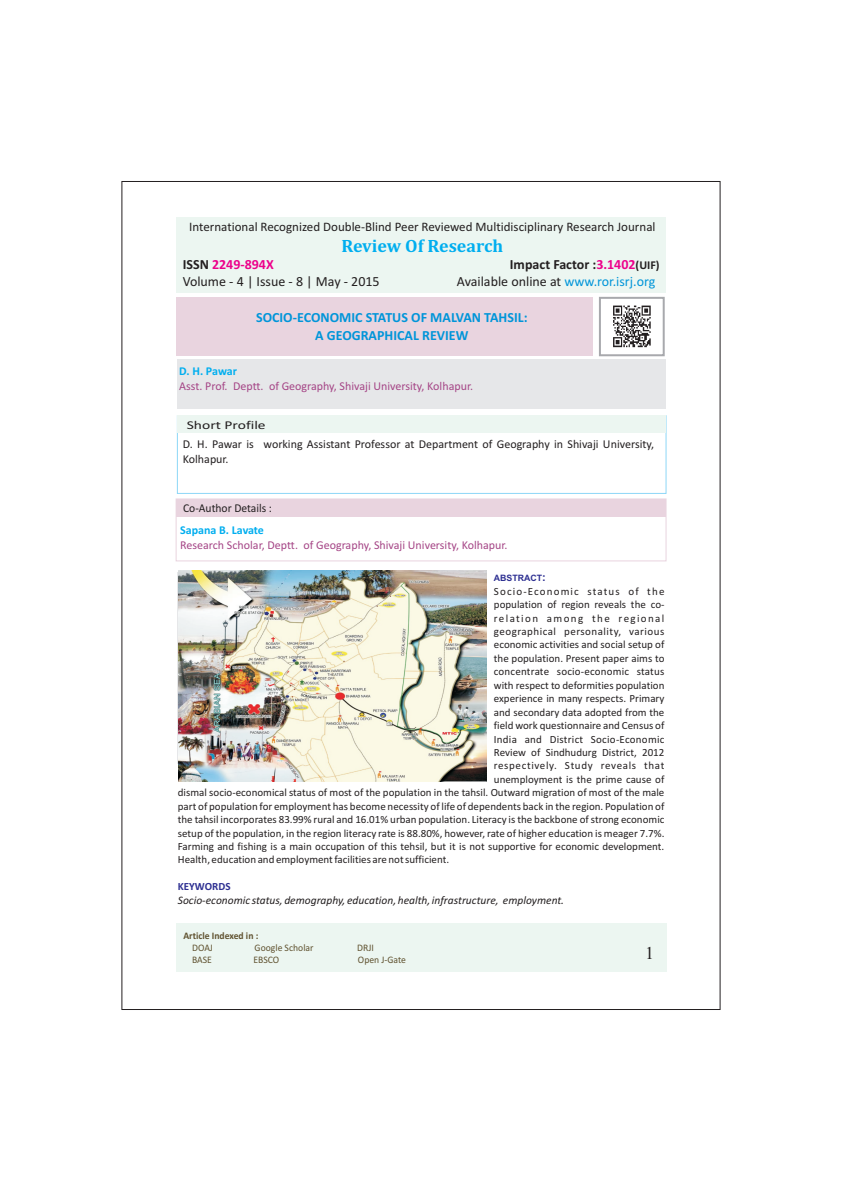
<style>
.page{position:relative;width:842px;height:1191px;background:#fff}
.page>*{position:absolute;margin:0;border:0;box-sizing:border-box;transform-origin:0 0}
.t1{font:700 18px "Cambria";color:#00aeef}
.t2{font:18px "Times New Roman";color:#231f20}
.t3{font:14px "Calibri";color:#231f20}
.t4{font:700 14px/17.1px "Calibri";color:#0095d9;text-align:center}
.t5{font:700 14px "Calibri";color:#231f20}
.t6{font:700 14px "Calibri";color:#ed028c}
.t7{font:13px "Calibri";color:#231f20}
.t8{font:12px "Calibri";color:#a54586}
.t9{font:12px/14.6px "Calibri";color:#231f20}
.t10{font:700 12px "Calibri";color:#00aeef}
.t11{font:12px "Calibri";color:#231f20;scale:.96 1}
.t12{font:12px "Calibri";color:#231f20;scale:1.3 1}
.t13{font:700 12px "Calibri";color:#231f20}
.t14{font:italic 11.5px "Calibri";color:#231f20}
.t15{font:11px "Calibri";color:#231f20}
.t16{font:11px "Calibri";letter-spacing:.045em;color:#231f20}
.t17{font:11px "Calibri";letter-spacing:.02em;color:#231f20}
.t18{font:11px "Calibri";letter-spacing:.055em;color:#231f20}
.t19{font:11px "Calibri";letter-spacing:.1em;color:#231f20}
.t20{font:11px "Calibri";letter-spacing:.125em;color:#231f20}
.t21{font:700 11px "Calibri";color:#2e3092}
.t22{font:10px "Calibri";color:#605230}
.t23{font:700 10px "Calibri";color:#605230}
.t24{font:700 8.8px "Arial";color:#2e3092}
.s1{color:#231f20}
.s2{color:#ed028c}
.s3{color:#0095d9}
.s4{font-size:11px}
</style>
<div class="page">
<div style="left:176px;top:217px;width:489px;height:76px;background:#ecf6f1"></div>
<div style="left:176px;top:297px;width:417px;height:59px;background:#e9d4df"></div>
<svg style="left:599px;top:296px;width:66px;height:61px"></svg>
<div style="left:177px;top:360px;width:489px;height:49px;background:#e6e7e9"></div>
<div style="left:177px;top:416px;width:489px;height:17px;background:#ecf6f1"></div>
<div style="left:176px;top:499px;width:490px;height:62px;border:1px solid #e9d4df"></div>
<div style="left:176px;top:499px;width:490px;height:18px;background:#e9d4df"></div>
<img style="left:608px;top:301px;width:47px;height:51px">
<div style="left:176px;top:924px;width:491px;height:48px;background:#ecf6f1"></div>
<img style="left:178px;top:571px;width:309px;height:210px">
<p class="t7" style="left:189px;top:221px;width:468px">International Recognized Double-Blind Peer Reviewed Multidisciplinary Research Journal</p>
<p class="t6" style="left:183px;top:258px;width:93px"><span class="s1">ISSN</span> 2249-894X</p>
<p class="t5" style="left:510px;top:258px;width:127px">Impact Factor :<span class="s2">3.1402</span></p>
<p class="t13" style="left:636px;top:260px;width:26px">(UIF)</p>
<p class="t3" style="left:183px;top:275px;width:198px">Volume - 4 | Issue - 8 | May - 2015</p>
<p class="t3" style="left:457px;top:275px;width:200px">Available online at <span class="s3">www.ror.isrj.org</span></p>
<h1 class="t1" style="left:341px;top:237px;width:163px">Review Of Research</h1>
<p class="t4" style="left:256px;top:310px;width:273px">SOCIO-ECONOMIC STATUS OF MALVAN TAHSIL:<br>A GEOGRAPHICAL REVIEW</p>
<p class="t10" style="left:179px;top:366px;width:59px">D. H. Pawar</p>
<p class="t8" style="left:179px;top:381px;width:295px">Asst. Prof. Deptt. of Geography, Shivaji University, Kolhapur.</p>
<p class="t12" style="left:187px;top:419px;width:62px">Short Profile</p>
<p class="t9" style="left:183px;top:438px;width:473px">D. H. Pawar is working Assistant Professor at Department of Geography in Shivaji University,<br>Kolhapur.</p>
<p class="t11" style="left:183px;top:503px;width:94px">Co-Author Details :</p>
<p class="t10" style="left:180px;top:525px;width:85px">Sapana B. Lavate</p>
<p class="t8" style="left:180px;top:539px;width:329px">Research Scholar, Deptt. of Geography, Shivaji University, Kolhapur.</p>
<p class="t24" style="left:494px;top:575px;width:54px">ABSTRACT<span class="s4">:</span></p>
<p class="t19" style="left:494px;top:586px;width:172px">Socio-Economic status of the</p>
<p class="t15" style="left:494px;top:600px;width:172px">population of region reveals the co-</p>
<p class="t20" style="left:494px;top:613px;width:172px">relation among the regional</p>
<p class="t16" style="left:494px;top:627px;width:172px">geographical personality, various</p>
<p class="t15" style="left:494px;top:640px;width:172px">economic activities and social setup of</p>
<p class="t15" style="left:494px;top:653px;width:172px">the population. Present paper aims to</p>
<p class="t15" style="left:494px;top:667px;width:172px">concentrate socio-economic status</p>
<p class="t15" style="left:494px;top:680px;width:172px">with respect to deformities population</p>
<p class="t15" style="left:494px;top:694px;width:172px">experience in many respects. Primary</p>
<p class="t15" style="left:494px;top:707px;width:172px">and secondary data adopted from the</p>
<p class="t15" style="left:494px;top:721px;width:172px">field work questionnaire and Census of</p>
<p class="t17" style="left:494px;top:734px;width:172px">India and District Socio-Economic</p>
<p class="t15" style="left:494px;top:747px;width:172px">Review of Sindhudurg District, 2012</p>
<p class="t18" style="left:494px;top:761px;width:172px">respectively. Study reveals that</p>
<p class="t15" style="left:494px;top:774px;width:172px">unemployment is the prime cause of</p>
<p class="t15" style="left:178px;top:788px;width:488px">dismal socio-economical status of most of the population in the tahsil. Outward migration of most of the male</p>
<p class="t15" style="left:178px;top:801px;width:488px">part of population for employment has become necessity of life of dependents back in the region. Population of</p>
<p class="t15" style="left:178px;top:815px;width:488px">the tahsil incorporates 83.99% rural and 16.01% urban population. Literacy is the backbone of strong economic</p>
<p class="t15" style="left:178px;top:828px;width:488px">setup of the population, in the region literacy rate is 88.80%, however, rate of higher education is meager 7.7%.</p>
<p class="t15" style="left:178px;top:841px;width:488px">Farming and fishing is a main occupation of this tehsil, but it is not supportive for economic development.</p>
<p class="t15" style="left:178px;top:855px;width:273px">Health, education and employment facilities are not sufficient.</p>
<p class="t14" style="left:178px;top:895px;width:388px">Socio-economic status, demography, education, health, infrastructure, employment.</p>
<p class="t21" style="left:178px;top:882px;width:54px">KEYWORDS</p>
<p class="t23" style="left:183px;top:931px;width:76px">Article Indexed in :</p>
<p class="t22" style="left:192px;top:943px;width:22px">DOAJ</p>
<p class="t22" style="left:255px;top:943px;width:60px">Google Scholar</p>
<p class="t22" style="left:357px;top:943px;width:18px">DRJI</p>
<p class="t22" style="left:192px;top:956px;width:21px">BASE</p>
<p class="t22" style="left:253px;top:956px;width:27px">EBSCO</p>
<p class="t22" style="left:358px;top:956px;width:50px">Open J-Gate</p>
<h1 class="t2" style="left:645px;top:946px;width:10px">1</h1>
</div>
